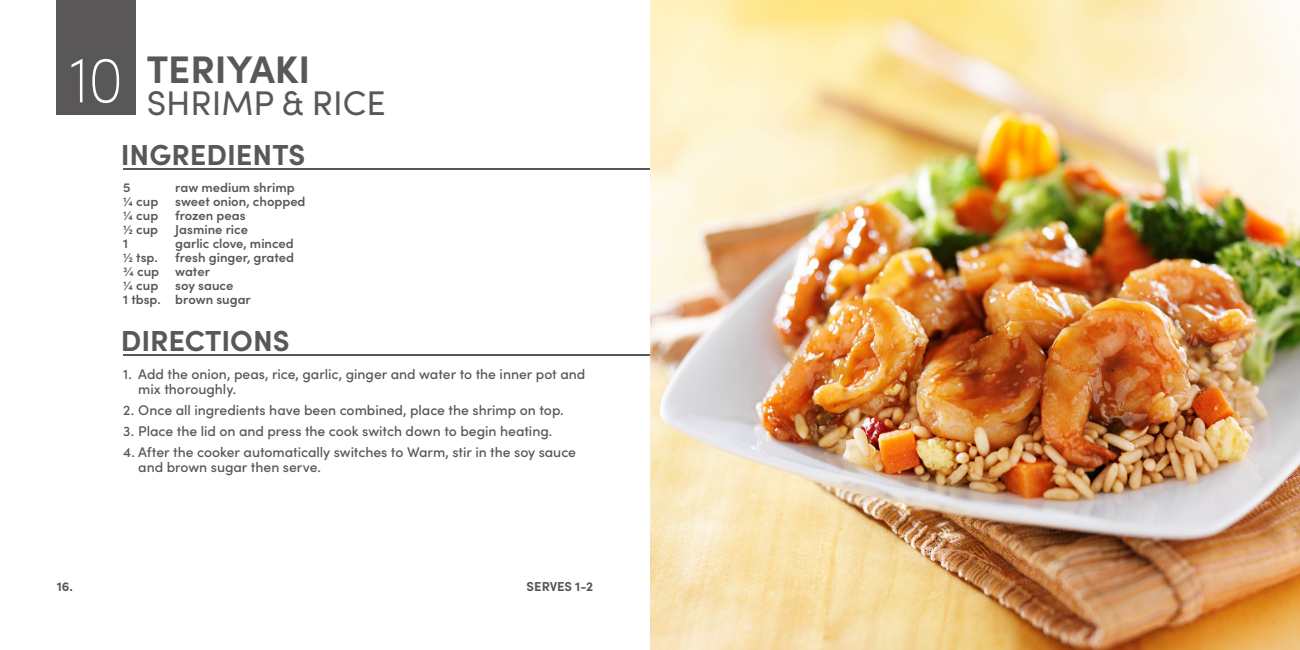
<style>
.page{position:relative;width:1300px;height:650px;background:#fff}
.page>*{position:absolute;margin:0;border:0;box-sizing:border-box;transform-origin:0 0}
.t1{font:200 64.9px "Sofia Pro";color:#fff;scale:.89 1}
.t2{font:700 38.5px "Sofia Pro";color:#595757}
.t3{font:34.2px "Sofia Pro";color:#595757}
.t4{font:700 29px "Sofia Pro";color:#595757}
.t5{font:500 14px/15px "Sofia Pro";letter-spacing:-.005em;color:#595757}
.t6{font:600 13px/14px "Sofia Pro";letter-spacing:-.005em;color:#595757}
.t7{font:700 13px "Sofia Pro";color:#595757}
</style>
<div class="page">
<hr style="left:123px;top:168px;width:528px;height:2px;background:#595757">
<div style="left:57px;top:0;width:79px;height:115px;background:#595757"></div>
<hr style="left:123px;top:354px;width:528px;height:2px;background:#595757">
<img style="left:650px;top:0;width:650px;height:650px">
<h1 class="t1" style="left:70px;top:33px;width:61px">10</h1>
<h2 class="t2" style="left:147px;top:40px;width:165px">TERIYAKI</h2>
<h3 class="t3" style="left:147px;top:78px;width:240px">SHRIMP &amp; RICE</h3>
<h3 class="t4" style="left:121px;top:132px;width:186px">INGREDIENTS</h3>
<p class="t6" style="left:123px;top:179px;width:9px">5</p>
<p class="t6" style="left:175px;top:179px;width:121px">raw medium shrimp</p>
<p class="t6" style="left:123px;top:193px;width:37px">¼ cup</p>
<p class="t6" style="left:175px;top:193px;width:132px">sweet onion, chopped</p>
<p class="t6" style="left:123px;top:207px;width:37px">¼ cup</p>
<p class="t6" style="left:175px;top:207px;width:72px">frozen peas</p>
<p class="t6" style="left:123px;top:221px;width:36px">½ cup</p>
<p class="t6" style="left:175px;top:221px;width:74px">Jasmine rice</p>
<p class="t6" style="left:123px;top:235px;width:6px">1</p>
<p class="t6" style="left:175px;top:235px;width:120px">garlic clove, minced</p>
<p class="t6" style="left:123px;top:249px;width:36px">½ tsp.</p>
<p class="t6" style="left:123px;top:249px;width:172px;text-indent:52px">fresh ginger, grated ¾ cup water<br>¼ cup</p>
<p class="t6" style="left:123px;top:277px;width:129px;text-indent:52px">soy sauce<br>1 tbsp. brown sugar</p>
<h3 class="t4" style="left:121px;top:319px;width:170px">DIRECTIONS</h3>
<p class="t5" style="left:138px;top:365px;width:449px;text-indent:-15px">1. Add the onion, peas, rice, garlic, ginger and water to the inner pot and mix thoroughly.</p>
<p class="t5" style="left:123px;top:401px;width:442px">2. Once all ingredients have been combined, place the shrimp on top.</p>
<p class="t5" style="left:123px;top:422px;width:431px">3. Place the lid on and press the cook switch down to begin heating.</p>
<p class="t5" style="left:138px;top:443px;width:439px;text-indent:-15px">4. After the cooker automatically switches to Warm, stir in the soy sauce and brown sugar then serve.</p>
<p class="t7" style="left:57px;top:577px;width:18px">16.</p>
<p class="t7" style="left:527px;top:577px;width:68px">SERVES 1-2</p>
</div>
